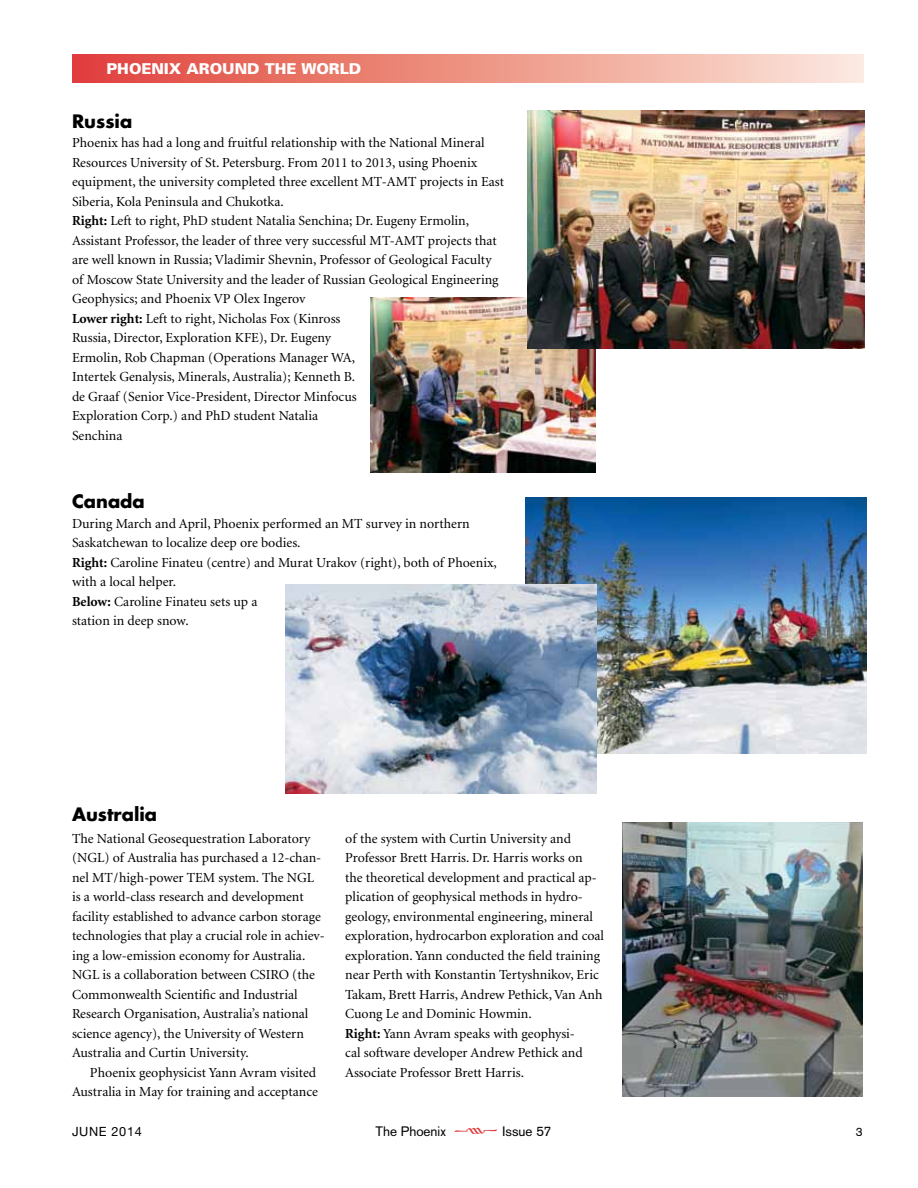
<style>
.page{position:relative;width:918px;height:1188px;background:#fff}
.page>*{position:absolute;margin:0;border:0;box-sizing:border-box;transform-origin:0 0}
.t1{font:700 18px "Futura";color:#000}
.t2{font:900 15px "Univers";color:#fff}
.t3{font:13.8px/19.5px "Minion";color:#000}
.t4{font:13.5px "Akzidenz Grotesk";color:#000}
.t5{font:12.75px "Helvetica Neue";letter-spacing:.05em;color:#000}
.t6{font:12px "Akzidenz Grotesk";color:#000}
.s1{font-weight:700}
.s2{font-family:"Type Embellishments One Plain";font-size:27px;color:#e03a3e}
</style>
<div class="page">
<div style="left:72px;top:54px;width:792px;height:28px;background:linear-gradient(to right,#e03f36,#fbe8d9)"></div>
<img style="left:526px;top:498px;width:341px;height:255px">
<img style="left:285px;top:584px;width:311px;height:209px">
<img style="left:371px;top:297px;width:224px;height:176px">
<img style="left:527px;top:110px;width:337px;height:239px">
<img style="left:623px;top:823px;width:240px;height:274px">
<p class="t2" style="left:106px;top:59px;width:256px">PHOENIX AROUND THE WORLD</p>
<h1 class="t1" style="left:72px;top:109px;width:62px">Russia</h1>
<p class="t3" style="left:72px;top:134px;width:434px">Phoenix has had a long and fruitful relationship with the National Mineral Resources University of St. Petersburg. From 2011 to 2013, using Phoenix equipment, the university completed three excellent MT-AMT projects in East Siberia, Kola Peninsula and Chukotka.<br><span class="s1">Right:</span> Left to right, PhD student Natalia Senchina; Dr. Eugeny Ermolin, Assistant Professor, the leader of three very successful MT-AMT projects that are well known in Russia; Vladimir Shevnin, Professor of Geological Faculty of Moscow State University and the leader of Russian Geological Engineering Geophysics; and Phoenix VP Olex Ingerov<br><span class="s1">Lower right:</span> Left to right, Nicholas Fox (Kinross<br>Russia, Director, Exploration KFE), Dr. Eugeny<br>Ermolin, Rob Chapman (Operations Manager WA,<br>Intertek Genalysis, Minerals, Australia); Kenneth B.<br>de Graaf (Senior Vice-President, Director Minfocus<br>Exploration Corp.) and PhD student Natalia<br>Senchina</p>
<h1 class="t1" style="left:72px;top:489px;width:74px">Canada</h1>
<p class="t3" style="left:72px;top:514px;width:426px">During March and April, Phoenix performed an MT survey in northern Saskatchewan to localize deep ore bodies.<br><span class="s1">Right:</span> Caroline Finateu (centre) and Murat Urakov (right), both of Phoenix, with a local helper.<br><span class="s1">Below:</span> Caroline Finateu sets up a<br>station in deep snow.</p>
<h1 class="t1" style="left:72px;top:802px;width:87px">Australia</h1>
<p class="t3" style="left:72px;top:829px;width:255px">The National Geosequestration Laboratory (NGL) of Australia has purchased a 12-chan&shy;nel MT/high-power TEM system. The NGL is a world-class research and development facility established to advance carbon storage technologies that play a crucial role in achiev&shy;ing a low-emission economy for Australia.<br>NGL is a collaboration between CSIRO (the Commonwealth Scientific and Industrial Research Organisation, Australia’s national science agency), the University of Western Australia and Curtin University.</p>
<p class="t3" style="left:72px;top:1063px;width:247px;text-align:right">Phoenix geophysicist Yann Avram visited<br>Australia in May for training and acceptance</p>
<p class="t3" style="left:345px;top:829px;width:260px">of the system with Curtin University and Professor Brett Harris. Dr. Harris works on<br>the theoretical development and practical ap&shy;plication of geophysical methods in hydro&shy;geology, environmental engineering, mineral exploration, hydrocarbon exploration and coal exploration. Yann conducted the field training near Perth with Konstantin Tertyshnikov, Eric Takam, Brett Harris, Andrew Pethick, Van Anh Cuong Le and Dominic Howmin.<br><span class="s1">Right:</span> Yann Avram speaks with geophysi-<br>cal software developer Andrew Pethick and Associate Professor Brett Harris.</p>
<p class="t5" style="left:72px;top:1124px;width:71px">JUNE 2014</p>
<p class="t4" style="left:376px;top:1123px;width:177px">The Phoenix <span class="s2">k</span> Issue 57</p>
<p class="t6" style="left:856px;top:1125px;width:8px">3</p>
</div>
